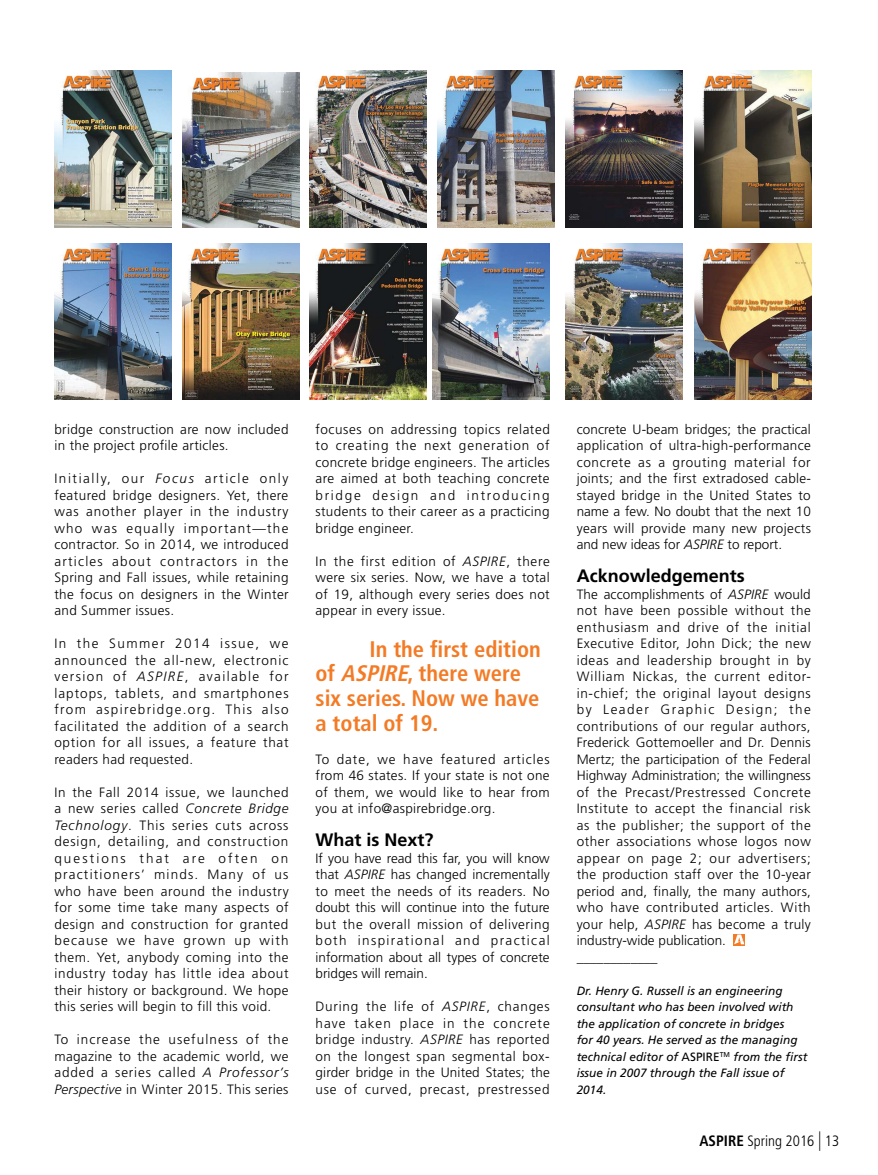
<style>
.page{position:relative;width:878px;height:1175px;background:#fff}
.page>*{position:absolute;margin:0;border:0;box-sizing:border-box;transform-origin:0 0}
.t1{font:700 condensed 22.5px/24.8px "Frutiger LT Std";color:#f37b26}
.t2{font:700 18px "Frutiger LT Std";color:#000}
.t3{font:300 condensed 15px "Frutiger LT Std";color:#000}
.t4{font:300 13.5px/16.5px "Frutiger LT Std";letter-spacing:.025em;color:#000;text-align:justify}
.t5{font:italic 12px/16.5px "Frutiger LT Std";letter-spacing:.005em;color:#000}
.s1{font-style:italic}
.s2{font-style:normal}
.s3{font-weight:700}
.s4{font-size:19.5px}
</style>
<div class="page">
<svg style="left:733px;top:934px;width:12px;height:11px"></svg>
<svg style="left:734px;top:934px;width:10px;height:10px"></svg>
<img style="left:55px;top:70px;width:117px;height:157px">
<img style="left:432px;top:243px;width:117px;height:157px">
<img style="left:310px;top:70px;width:117px;height:157px">
<img style="left:437px;top:71px;width:117px;height:156px">
<img style="left:565px;top:70px;width:117px;height:157px">
<img style="left:694px;top:70px;width:117px;height:157px">
<img style="left:55px;top:243px;width:117px;height:157px">
<img style="left:182px;top:243px;width:117px;height:157px">
<img style="left:310px;top:243px;width:117px;height:157px">
<img style="left:565px;top:243px;width:117px;height:157px">
<img style="left:694px;top:243px;width:117px;height:157px">
<img style="left:182px;top:72px;width:117px;height:155px">
<p class="t4" style="left:54px;top:422px;width:235px">bridge construction are now included in the project profile articles.</p>
<p class="t4" style="left:54px;top:471px;width:236px">Initially, our <span class="s1">Focus</span> article only featured bridge designers. Yet, there was another player in the industry who was equally important—the contractor. So in 2014, we introduced articles about contractors in the Spring and Fall issues, while retaining the focus on designers in the Winter and Summer issues.</p>
<p class="t4" style="left:54px;top:636px;width:236px">In the Summer 2014 issue, we announced the all-new, electronic version of <span class="s1">ASPIRE</span>, available for laptops, tablets, and smartphones from aspirebridge.org. This also facilitated the addition of a search option for all issues, a feature that readers had requested.</p>
<p class="t4" style="left:54px;top:785px;width:236px">In the Fall 2014 issue, we launched a new series called <span class="s1">Concrete Bridge Technology</span>. This series cuts across design, detailing, and construction questions that are often on practitioners’ minds. Many of us who have been around the industry for some time take many aspects of design and construction for granted because we have grown up with them. Yet, anybody coming into the industry today has little idea about their history or background. We hope this series will begin to fill this void.</p>
<p class="t4" style="left:54px;top:1032px;width:236px">To increase the usefulness of the magazine to the academic world, we added a series called <span class="s1">A Professor’s Perspective</span> in Winter 2015. This series</p>
<p class="t4" style="left:315px;top:421px;width:236px">focuses on addressing topics related to creating the next generation of concrete bridge engineers. The articles are aimed at both teaching concrete bridge design and introducing students to their career as a practicing bridge engineer.</p>
<p class="t4" style="left:315px;top:553px;width:236px">In the first edition of <span class="s1">ASPIRE</span>, there were six series. Now, we have a total of 19, although every series does not appear in every issue.</p>
<p class="t1" style="left:315px;top:638px;width:227px;text-indent:54px">In the first edition of <span class="s1">ASPIRE</span>, there were six series. Now we have a total of 19.</p>
<p class="t4" style="left:315px;top:752px;width:236px">To date, we have featured articles from 46 states. If your state is not one of them, we would like to hear from you at info@aspirebridge.org.</p>
<p class="t2" style="left:315px;top:832px;width:120px">What is Next?</p>
<p class="t4" style="left:315px;top:851px;width:236px">If you have read this far, you will know that <span class="s1">ASPIRE</span> has changed incrementally to meet the needs of its readers. No doubt this will continue into the future but the overall mission of delivering both inspirational and practical information about all types of concrete bridges will remain.</p>
<p class="t4" style="left:315px;top:999px;width:236px">During the life of <span class="s1">ASPIRE</span>, changes have taken place in the concrete bridge industry. <span class="s1">ASPIRE</span> has reported on the longest span segmental box&shy;girder bridge in the United States; the use of curved, precast, prestressed</p>
<p class="t4" style="left:576px;top:422px;width:236px">concrete U-beam bridges; the practical application of ultra-high-performance concrete as a grouting material for joints; and the first extradosed cable&shy;stayed bridge in the United States to name a few. No doubt that the next 10 years will provide many new projects and new ideas for <span class="s1">ASPIRE</span> to report.</p>
<p class="t2" style="left:576px;top:568px;width:170px">Acknowledgements</p>
<p class="t4" style="left:576px;top:587px;width:236px;text-align:left">The accomplishments of <span class="s1">ASPIRE</span> would not have been possible without the enthusiasm and drive of the initial Executive Editor, John Dick; the new ideas and leadership brought in by William Nickas, the current editor&shy;in-chief; the original layout designs by Leader Graphic Design; the contributions of our regular authors, Frederick Gottemoeller and Dr. Dennis Mertz; the participation of the Federal Highway Administration; the willingness of the Precast/Prestressed Concrete Institute to accept the financial risk as the publisher; the support of the other associations whose logos now appear on page 2; our advertisers; the production staff over the 10-year period and, finally, the many authors, who have contributed articles. With your help, <span class="s1">ASPIRE</span> has become a truly industry-wide publication.<br>____________</p>
<p class="t5" style="left:576px;top:983px;width:232px">Dr. Henry G. Russell is an engineering consultant who has been involved with the application of concrete in bridges<br>for 40 years. He served as the managing technical editor of <span class="s2">ASPIRE</span><sup>TM</sup> from the first issue in 2007 through the Fall issue of 2014.</p>
<p class="t3" style="left:699px;top:1134px;width:141px"><span class="s3">ASPIRE</span> Spring 2016 <span class="s4">|</span> 13</p>
</div>
